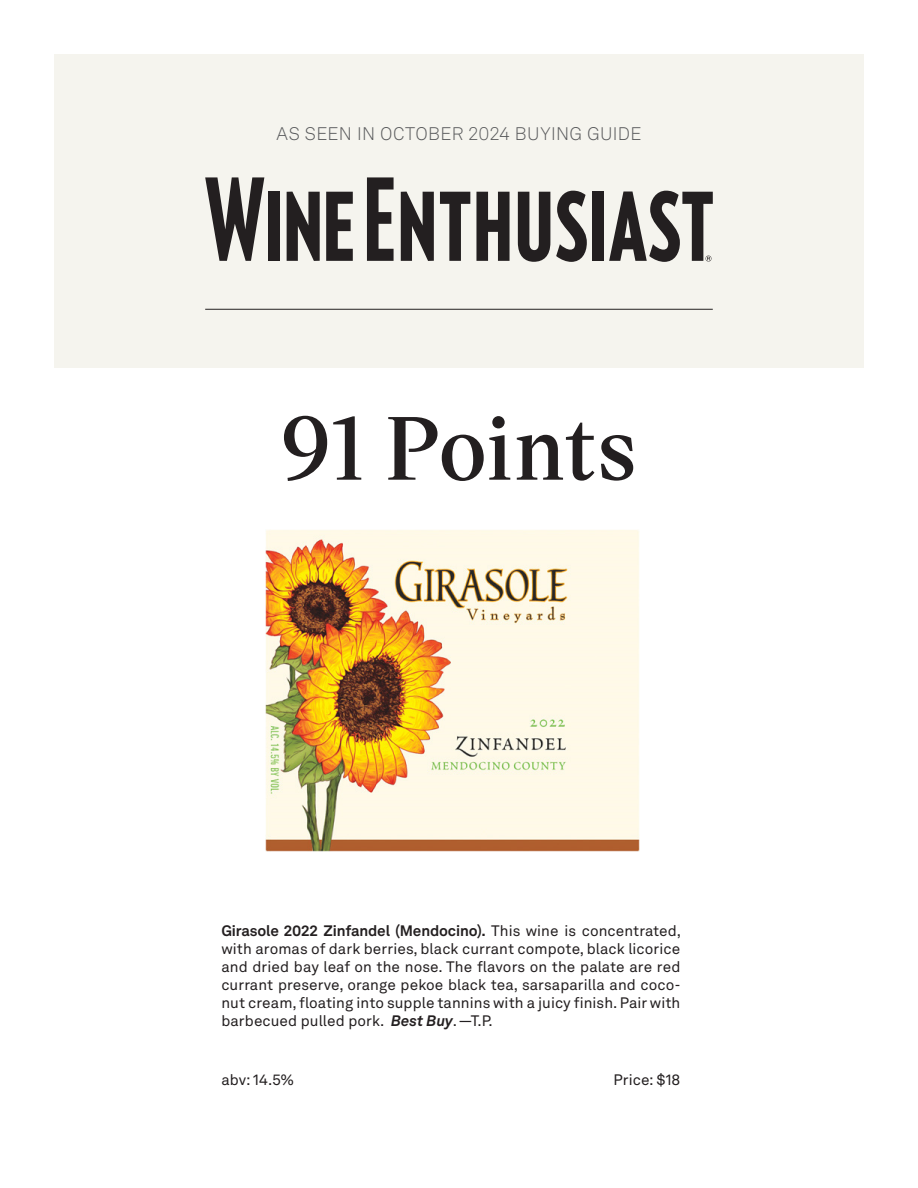
<style>
.page{position:relative;width:918px;height:1188px;background:#fff}
.page>*{position:absolute;margin:0;border:0;box-sizing:border-box;transform-origin:0 0}
.Points_Large{font:600 87px "Victor Serif";letter-spacing:.005em;color:#231f20}
.As_Seen_In{font:300 18px "Akkurat LL Pan";letter-spacing:.02em;color:#57585a}
.BODY_TEXT_WINE{font:15px/18px "Akkurat LL Pan";letter-spacing:.005em;color:#231f20;text-align:justify}
.ABV_PRICES{font:15px "Akkurat LL Pan";letter-spacing:.005em;color:#231f20}
.s1{font-weight:700}
.s2{font-weight:700;font-style:italic}
</style>
<div class="page">
<div style="left:54px;top:54px;width:810px;height:314px;background:#f5f4ee"></div>
<svg style="left:205px;top:177px;width:59px;height:84px"></svg>
<div style="left:268px;top:192px;width:11px;height:69px;background:#231f20"></div>
<svg style="left:287px;top:192px;width:33px;height:69px"></svg>
<svg style="left:326px;top:192px;width:27px;height:69px"></svg>
<svg style="left:367px;top:177px;width:27px;height:84px"></svg>
<svg style="left:401px;top:192px;width:33px;height:69px"></svg>
<svg style="left:440px;top:192px;width:30px;height:69px"></svg>
<svg style="left:476px;top:192px;width:34px;height:69px"></svg>
<svg style="left:518px;top:192px;width:32px;height:70px"></svg>
<svg style="left:556px;top:191px;width:31px;height:71px"></svg>
<div style="left:593px;top:192px;width:11px;height:69px;background:#231f20"></div>
<svg style="left:609px;top:191px;width:104px;height:71px"></svg>
<hr style="left:205px;top:309px;width:508px;height:1px;background:#231f20">
<img style="left:266px;top:530px;width:373px;height:321px">
<p class="As_Seen_In" style="left:277px;top:121px;width:366px">AS SEEN IN OCTOBER 2024 BUYING GUIDE</p>
<p class="Points_Large" style="left:281px;top:390px;width:357px">91 Points</p>
<p class="BODY_TEXT_WINE" style="left:221px;top:921px;width:461px"><span class="s1">Girasole 2022 Zinfandel (Mendocino).</span> This wine is concentrated, with aromas of dark berries, black currant compote, black licorice and dried bay leaf on the nose. The flavors on the palate are red currant preserve, orange pekoe black tea, sarsaparilla and coco&shy;nut cream, floating into supple tannins with a juicy finish. Pair with barbecued pulled pork. <span class="s2">Best Buy</span>. —T.P.</p>
<p class="ABV_PRICES" style="left:221px;top:1068px;width:74px">abv: 14.5%</p>
<p class="ABV_PRICES" style="left:613px;top:1068px;width:69px">Price: $18</p>
</div>
